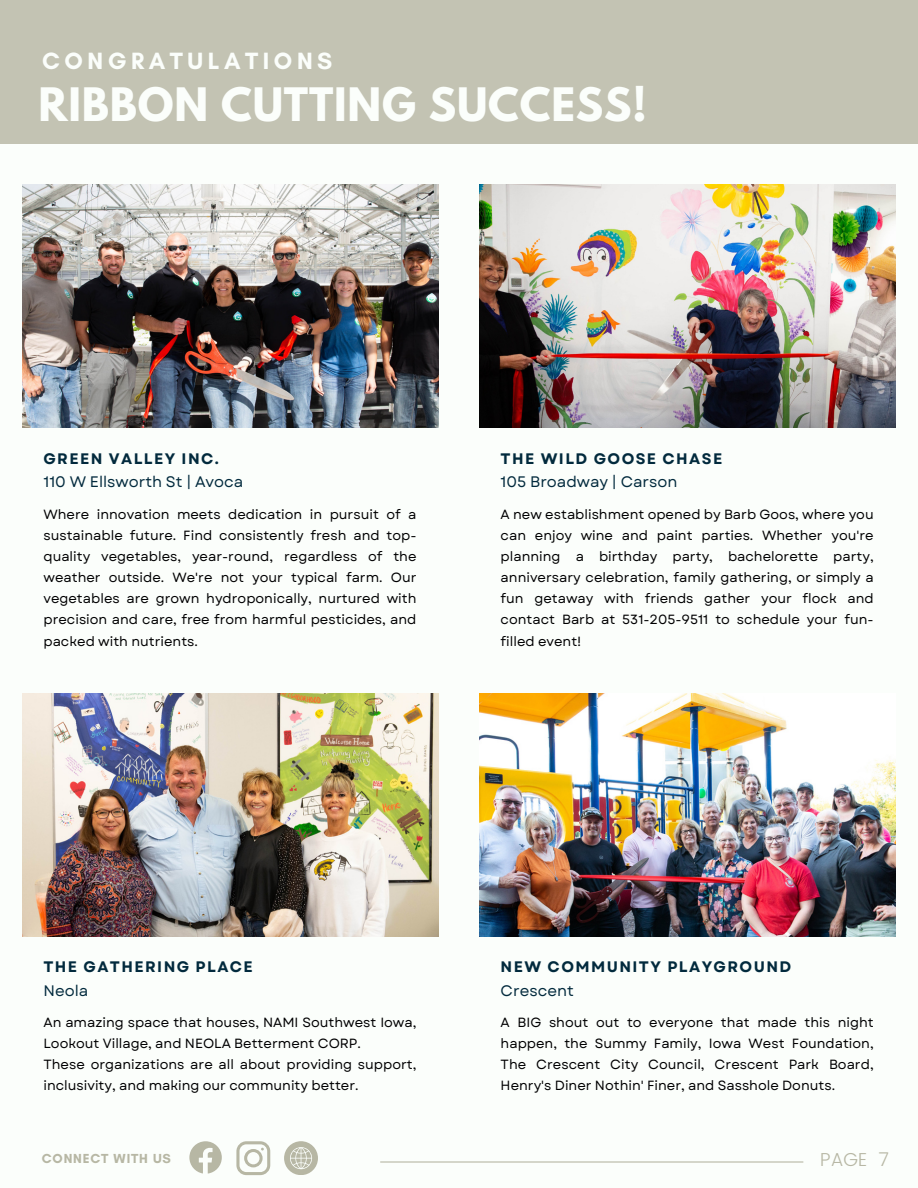
<style>
.page{position:relative;width:918px;height:1188px;background:#fbfefb}
.page>*{position:absolute;margin:0;border:0;box-sizing:border-box;transform-origin:0 0}
.t1{font:700 40.8px "League Spartan";letter-spacing:.02em;color:#fbfefb}
.t2{font:700 24px "Glacial Indifference";letter-spacing:.19em;color:#fbfefb}
.t3{font:300 18.75px "Poppins";color:#b7b7a4}
.t4{font:700 15.3px "Garet";letter-spacing:.095em;color:#022a3d}
.t5{font:15.3px "Garet";color:#022a3d}
.t6{font:13.35px/21.1px "Garet";color:#000001;text-align:justify}
.t7{font:700 13.35px "Glacial Indifference";letter-spacing:.065em;color:#b7b7a4}
</style>
<div class="page">
<div style="left:0;top:0;width:918px;height:144px;background:#c3c3b3"></div>
<img style="left:22px;top:184px;width:416px;height:243px">
<img style="left:479px;top:184px;width:416px;height:243px">
<img style="left:22px;top:693px;width:416px;height:243px">
<img style="left:479px;top:693px;width:416px;height:243px">
<hr style="left:380px;top:1161px;width:423px;height:2px;background:#b7b7a4">
<svg style="left:189px;top:1141px;width:33px;height:33px"></svg>
<svg style="left:236px;top:1141px;width:34px;height:34px"></svg>
<svg style="left:284px;top:1141px;width:34px;height:34px"></svg>
<p class="t2" style="left:42px;top:46px;width:292px">CONGRATULATIONS</p>
<p class="t1" style="left:38px;top:84px;width:610px">RIBBON CUTTING SUCCESS!</p>
<p class="t4" style="left:43px;top:447px;width:177px">GREEN VALLEY INC.</p>
<p class="t5" style="left:43px;top:471px;width:201px">110 W Ellsworth St | Avoca</p>
<p class="t6" style="left:43px;top:504px;width:375px">Where innovation meets dedication in pursuit of a sustainable future. Find consistently fresh and top&shy;quality vegetables, year-round, regardless of the weather outside. We're not your typical farm. Our vegetables are grown hydroponically, nurtured with precision and care, free from harmful pesticides, and packed with nutrients.</p>
<p class="t4" style="left:501px;top:447px;width:223px">THE WILD GOOSE CHASE</p>
<p class="t5" style="left:501px;top:471px;width:178px">105 Broadway | Carson</p>
<p class="t6" style="left:501px;top:504px;width:375px">A new establishment opened by Barb Goos, where you can enjoy wine and paint parties. Whether you're planning a birthday party, bachelorette party, anniversary celebration, family gathering, or simply a fun getaway with friends gather your flock and contact Barb at 531-205-9511 to schedule your fun&shy;filled event!</p>
<p class="t4" style="left:43px;top:956px;width:211px">THE GATHERING PLACE</p>
<p class="t5" style="left:43px;top:979px;width:46px">Neola</p>
<p class="t6" style="left:43px;top:1012px;width:375px">An amazing space that houses, NAMI Southwest Iowa,<br>Lookout Village, and NEOLA Betterment CORP.</p>
<p class="t6" style="left:43px;top:1054px;width:375px">These organizations are all about providing support, inclusivity, and making our community better.</p>
<p class="t7" style="left:42px;top:1150px;width:131px">CONNECT WITH US</p>
<p class="t4" style="left:501px;top:956px;width:292px">NEW COMMUNITY PLAYGROUND</p>
<p class="t5" style="left:501px;top:979px;width:75px">Crescent</p>
<p class="t6" style="left:501px;top:1012px;width:375px">A BIG shout out to everyone that made this night happen, the Summy Family, Iowa West Foundation, The Crescent City Council, Crescent Park Board, Henry's Diner Nothin' Finer, and Sasshole Donuts.</p>
<p class="t3" style="left:820px;top:1148px;width:70px">PAGE 7</p>
</div>
